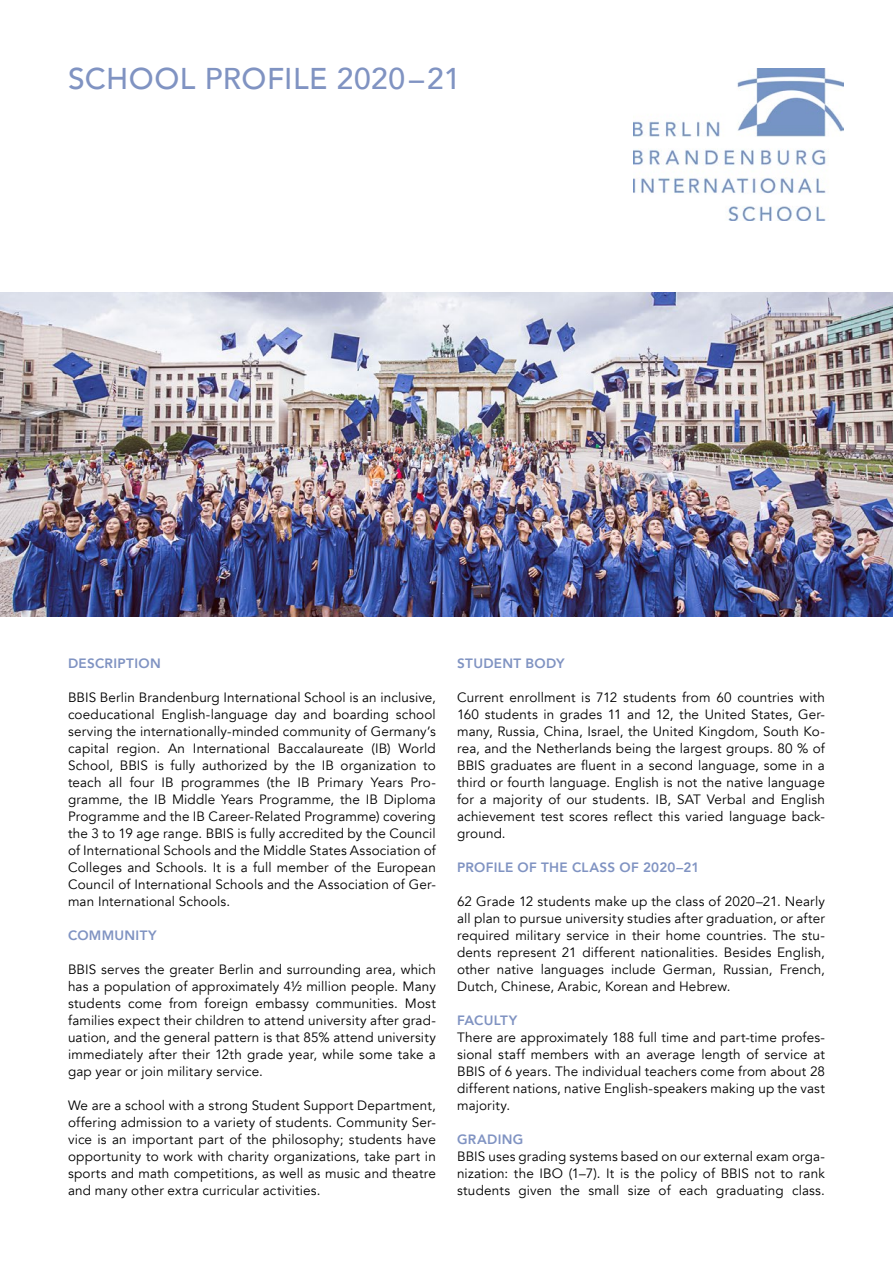
<style>
.page{position:relative;width:893px;height:1263px;background:#fff}
.page>*{position:absolute;margin:0;border:0;box-sizing:border-box;transform-origin:0 0}
.t1{font:500 30px "Avenir";letter-spacing:.01em;color:#8093c2}
.t2{font:13.5px/17px "Avenir";letter-spacing:.01em;color:#000;text-align:justify}
.t3{font:800 13.5px "Avenir";letter-spacing:.02em;color:#8093c2}
</style>
<div class="page">
<img style="left:633px;top:68px;width:211px;height:153px">
<img style="left:0;top:293px;width:893px;height:324px">
<h1 class="t1" style="left:68px;top:53px;width:394px">SCHOOL PROFILE 2020–21</h1>
<p class="t3" style="left:68px;top:652px;width:94px">DESCRIPTION</p>
<p class="t2" style="left:68px;top:689px;width:369px">BBIS Berlin Brandenburg International School is an inclusive, coeducational English-language day and boarding school serving the internationally-minded community of Germany’s capital region. An International Baccalaureate (IB) World School, BBIS is fully authorized by the IB organization to teach all four IB programmes (the IB Primary Years Pro&shy;gramme, the IB Middle Years Programme, the IB Diploma Programme and the IB Career-Related Programme) covering the 3 to 19 age range. BBIS is fully accredited by the Council of International Schools and the Middle States Association of Colleges and Schools. It is a full member of the European Council of International Schools and the Association of Ger&shy;man International Schools.</p>
<p class="t3" style="left:68px;top:925px;width:90px">COMMUNITY</p>
<p class="t2" style="left:68px;top:961px;width:369px">BBIS serves the greater Berlin and surrounding area, which has a population of approximately 4½ million people. Many students come from foreign embassy communities. Most families expect their children to attend university after grad&shy;uation, and the general pattern is that 85% attend university immediately after their 12th grade year, while some take a gap year or join military service.</p>
<p class="t2" style="left:68px;top:1097px;width:369px">We are a school with a strong Student Support Department, offering admission to a variety of students. Community Ser&shy;vice is an important part of the philosophy; students have opportunity to work with charity organizations, take part in sports and math competitions, as well as music and theatre and many other extra curricular activities.</p>
<p class="t3" style="left:457px;top:652px;width:109px">STUDENT BODY</p>
<p class="t2" style="left:457px;top:689px;width:369px">Current enrollment is 712 students from 60 countries with 160 students in grades 11 and 12, the United States, Ger&shy;many, Russia, China, Israel, the United Kingdom, South Ko&shy;rea, and the Netherlands being the largest groups. 80 % of BBIS graduates are fluent in a second language, some in a third or fourth language. English is not the native language for a majority of our students. IB, SAT Verbal and English achievement test scores reflect this varied language back&shy;ground.</p>
<p class="t3" style="left:457px;top:857px;width:244px">PROFILE OF THE CLASS OF 2020–21</p>
<p class="t2" style="left:457px;top:893px;width:369px">62 Grade 12 students make up the class of 2020–21. Nearly all plan to pursue university studies after graduation, or after required military service in their home countries. The stu&shy;dents represent 21 different nationalities. Besides English, other native languages include German, Russian, French, Dutch, Chinese, Arabic, Korean and Hebrew.</p>
<p class="t3" style="left:457px;top:1010px;width:62px">FACULTY</p>
<p class="t2" style="left:457px;top:1029px;width:369px">There are approximately 188 full time and part-time profes&shy;sional staff members with an average length of service at BBIS of 6 years. The individual teachers come from about 28 different nations, native English-speakers making up the vast majority.</p>
<p class="t3" style="left:457px;top:1129px;width:68px">GRADING</p>
<p class="t2" style="left:457px;top:1148px;width:369px">BBIS uses grading systems based on our external exam orga&shy;nization: the IBO (1–7). It is the policy of BBIS not to rank students given the small size of each graduating class.</p>
</div>
